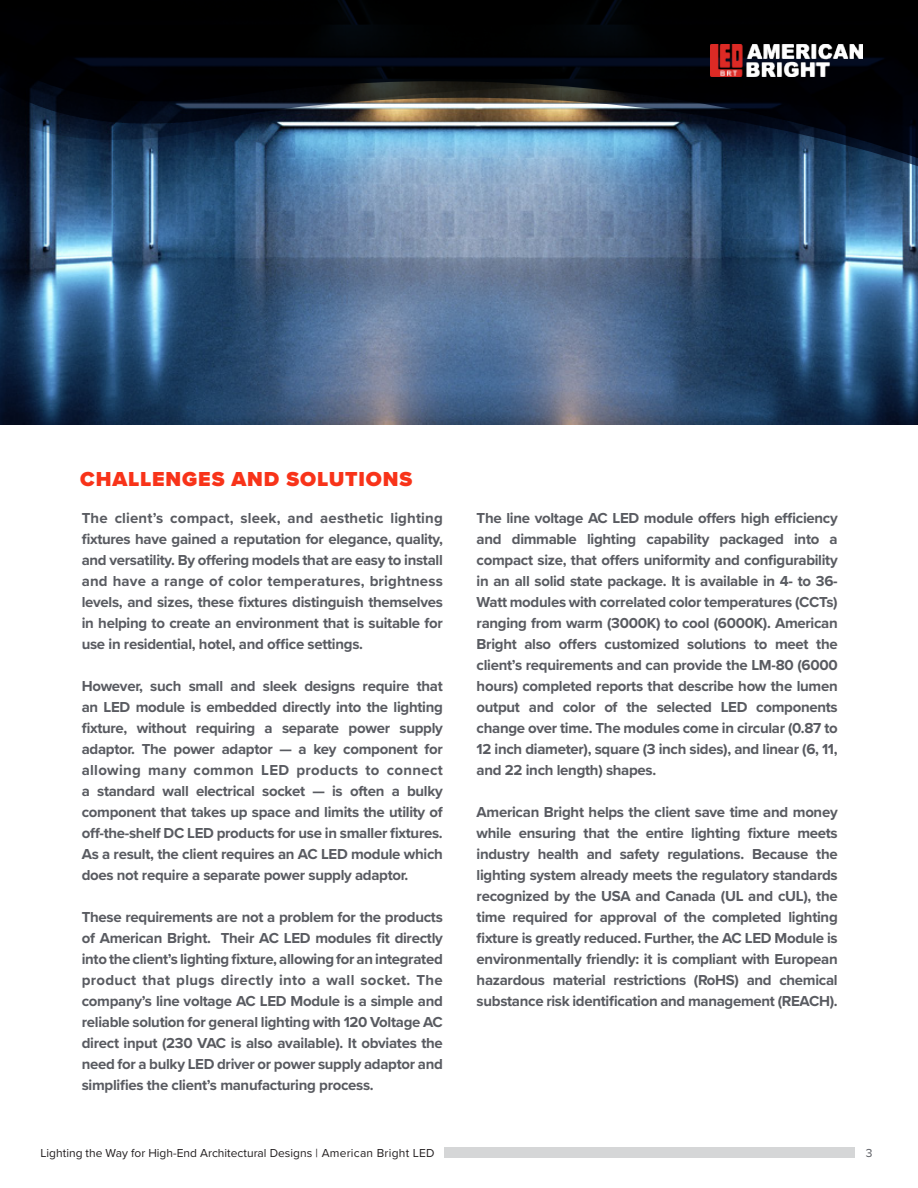
<style>
.page{position:relative;width:918px;height:1188px;background:#fff}
.page>*{position:absolute;margin:0;border:0;box-sizing:border-box;transform-origin:0 0}
.t1{font:900 21px "Proxima Nova";letter-spacing:.04em;color:#f83319}
.t2{font:700 15px/21px "Proxima Nova";letter-spacing:-.02em;color:#595b61;text-align:justify}
.t3{font:12px "Proxima Nova";color:#231f20}
.t4{font:12px "Proxima Nova";color:#595b61}
</style>
<div class="page">
<img style="left:0;top:171px;width:918px;height:253px">
<svg style="left:0;top:163px;width:918px;height:8px;background:#497094"></svg>
<svg style="left:0;top:0;width:918px;height:163px;background:#19232c"></svg>
<img style="left:711px;top:45px;width:151px;height:32px">
<div style="left:444px;top:1148px;width:411px;height:10px;background:#d5d6d7"></div>
<p class="t1" style="left:80px;top:463px;width:334px">CHALLENGES AND SOLUTIONS</p>
<p class="t2" style="left:82px;top:507px;width:363px">The client’s compact, sleek, and aesthetic lighting fixtures have gained a reputation for elegance, quality, and versatility. By offering models that are easy to install and have a range of color temperatures, brightness levels, and sizes, these fixtures distinguish themselves in helping to create an environment that is suitable for use in residential, hotel, and office settings.</p>
<p class="t2" style="left:82px;top:675px;width:363px">However, such small and sleek designs require that an LED module is embedded directly into the lighting fixture, without requiring a separate power supply adaptor. The power adaptor — a key component for allowing many common LED products to connect a standard wall electrical socket — is often a bulky component that takes up space and limits the utility of off-the-shelf DC LED products for use in smaller fixtures.<br>As a result, the client requires an AC LED module which does not require a separate power supply adaptor.</p>
<p class="t2" style="left:82px;top:906px;width:363px">These requirements are not a problem for the products of American Bright. Their AC LED modules fit directly into the client’s lighting fixture, allowing for an integrated product that plugs directly into a wall socket. The company’s line voltage AC LED Module is a simple and reliable solution for general lighting with 120 Voltage AC direct input (230 VAC is also available). It obviates the need for a bulky LED driver or power supply adaptor and simplifies the client’s manufacturing process.</p>
<p class="t2" style="left:477px;top:507px;width:363px">The line voltage AC LED module offers high efficiency and dimmable lighting capability packaged into a compact size, that offers uniformity and configurability in an all solid state package. It is available in 4- to 36- Watt modules with correlated color temperatures (CCTs) ranging from warm (3000K) to cool (6000K). American Bright also offers customized solutions to meet the client’s requirements and can provide the LM-80 (6000 hours) completed reports that describe how the lumen output and color of the selected LED components change over time. The modules come in circular (0.87 to 12 inch diameter), square (3 inch sides), and linear (6, 11, and 22 inch length) shapes.</p>
<p class="t2" style="left:477px;top:801px;width:363px">American Bright helps the client save time and money while ensuring that the entire lighting fixture meets industry health and safety regulations. Because the lighting system already meets the regulatory standards recognized by the USA and Canada (UL and cUL), the time required for approval of the completed lighting fixture is greatly reduced. Further, the AC LED Module is environmentally friendly: it is compliant with European hazardous material restrictions (RoHS) and chemical substance risk identification and management (REACH).</p>
<p class="t3" style="left:40px;top:1144px;width:396px">Lighting the Way for High-End Architectural Designs | American Bright LED</p>
<p class="t4" style="left:866px;top:1144px;width:8px">3</p>
</div>
